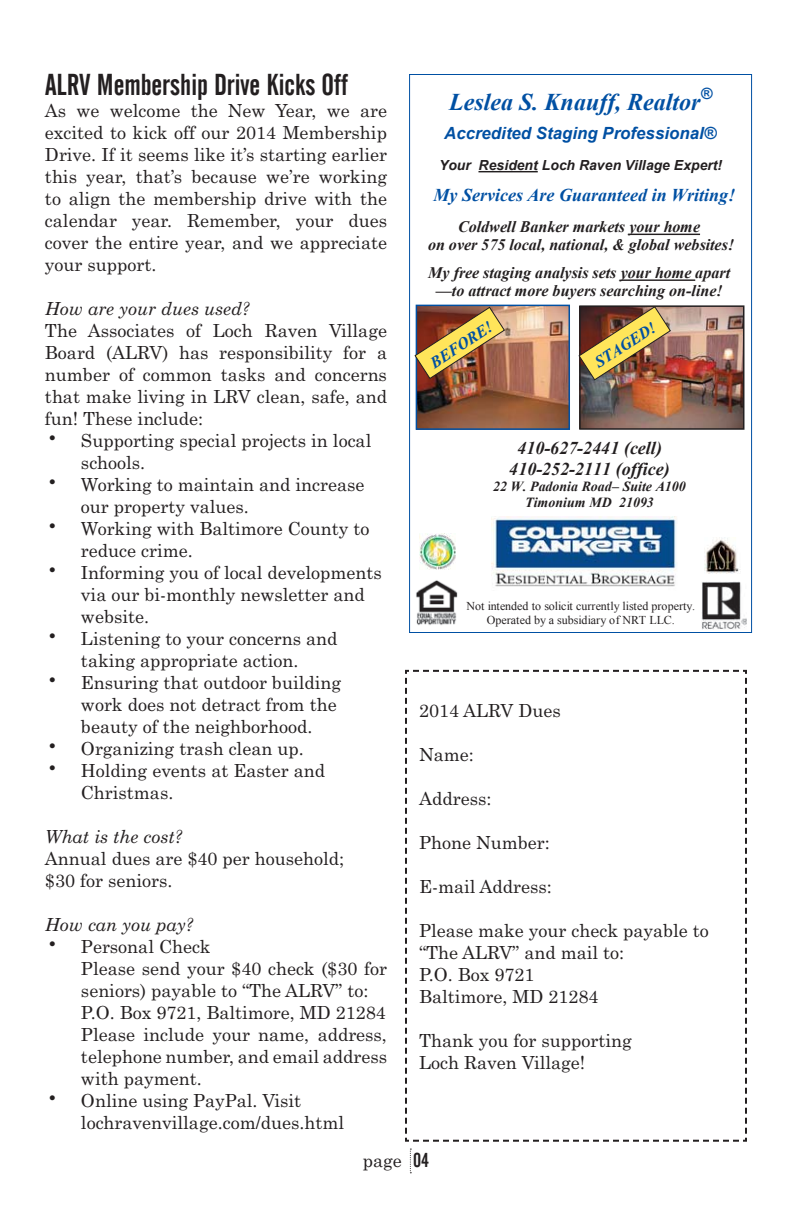
<style>
.page{position:relative;width:792px;height:1224px;background:#fff}
.page>*{position:absolute;margin:0;border:0;box-sizing:border-box;transform-origin:0 0}
.t1{font:30px "Alternate Gothic No 2 BT";color:#231f20}
.t2{font:italic 700 24px "Times New Roman";color:#0050a3}
.t3{font:18px/22px "Century Schoolbook";color:#231f20}
.t4{font:italic 18px "Century Schoolbook";color:#231f20}
.t5{font:italic 700 18px/20.6px "Times New Roman";letter-spacing:.005em;color:#231f20;text-align:center}
.t6{font:italic 700 18px "Times New Roman";color:#0050a3}
.t7{font:italic 700 16.8px "Arial";color:#0050a3}
.t8{font:italic 700 16px/18.2px "Times New Roman";color:#231f20;text-align:center}
.t9{font:italic 700 16px "Times New Roman";color:#0050a3}
.t10{font:italic 700 15.6px "Arial";color:#0050a3}
.t11{font:italic 700 14px/16px "Times New Roman";color:#231f20;text-align:center}
.t12{font:italic 700 14px "Arial";color:#231f20}
.t13{font:12px/14px "Times New Roman";color:#231f20;text-align:center}
.s1{font-size:24px}
.s2{font-family:"Alternate Gothic No 2 BT";font-size:20px}
</style>
<div class="page">
<svg style="left:410px;top:1149px;width:1px;height:24px"></svg>
<hr style="left:629px;top:234px;width:71px;height:1px;background:#231f20">
<hr style="left:621px;top:279px;width:74px;height:2px;background:#231f20">
<img style="left:701px;top:581px;width:46px;height:48px">
<img style="left:416px;top:580px;width:42px;height:45px">
<hr style="left:478px;top:171px;width:60px;height:1px;background:#231f20">
<img style="left:492px;top:516px;width:185px;height:71px">
<img style="left:705px;top:538px;width:35px;height:36px">
<img style="left:420px;top:534px;width:36px;height:36px">
<img style="left:419px;top:308px;width:148px;height:119px">
<div style="left:416px;top:305px;width:154px;height:125px;border:2px solid #0050a3"></div>
<img style="left:414px;top:306px;width:92px;height:74px">
<img style="left:582px;top:308px;width:159px;height:119px">
<div style="left:579px;top:305px;width:165px;height:125px;border:2px solid #231f20"></div>
<img style="left:578px;top:305px;width:94px;height:76px">
<svg style="left:405px;top:669px;width:342px;height:473px"></svg>
<h1 class="t1" style="left:45px;top:73px;width:305px">ALRV Membership Drive Kicks Off</h1>
<p class="t3" style="left:45px;top:101px;width:344px;text-align:justify">As we welcome the New Year, we are excited to kick off our 2014 Membership Drive. If it seems like it’s starting earlier this year, that’s because we’re working to align the membership drive with the calendar year. Remember, your dues cover the entire year, and we appreciate your support.</p>
<p class="t4" style="left:45px;top:302px;width:207px">How are your dues used?</p>
<p class="t3" style="left:45px;top:321px;width:344px;text-align:justify">The Associates of Loch Raven Village Board (ALRV) has responsibility for a number of common tasks and concerns that make living in LRV clean, safe, and fun! These include:</p>
<p class="t3" style="left:81px;top:431px;width:292px;text-indent:-36px"><span class="s1">•</span> Supporting special projects in local schools.</p>
<p class="t3" style="left:81px;top:475px;width:285px;text-indent:-36px"><span class="s1">•</span> Working to maintain and increase our property values.</p>
<p class="t3" style="left:81px;top:519px;width:290px;text-indent:-36px"><span class="s1">•</span> Working with Baltimore County to reduce crime.</p>
<p class="t3" style="left:81px;top:563px;width:302px;text-indent:-36px"><span class="s1">•</span> Informing you of local developments via our bi-monthly newsletter and website.</p>
<p class="t3" style="left:45px;top:629px;width:294px;text-align:center"><span class="s1">•</span> Listening to your concerns and taking appropriate action.</p>
<p class="t3" style="left:81px;top:673px;width:262px;text-indent:-36px"><span class="s1">•</span> Ensuring that outdoor building work does not detract from the beauty of the neighborhood.</p>
<p class="t3" style="left:45px;top:739px;width:260px"><span class="s1">•</span> Organizing trash clean up.</p>
<p class="t3" style="left:81px;top:761px;width:246px;text-indent:-36px"><span class="s1">•</span> Holding events at Easter and<br>Christmas.</p>
<p class="t4" style="left:45px;top:830px;width:139px">What is the cost?</p>
<p class="t3" style="left:45px;top:849px;width:301px">Annual dues are $40 per household; $30 for seniors.</p>
<p class="t4" style="left:45px;top:918px;width:150px">How can you pay?</p>
<p class="t3" style="left:81px;top:937px;width:308px;text-indent:-36px"><span class="s1">•</span> Personal Check<br>Please send your $40 check ($30 for seniors) payable to “The ALRV” to:<br>P.O. Box 9721, Baltimore, MD 21284<br>Please include your name, address, telephone number, and email address with payment.</p>
<p class="t3" style="left:81px;top:1091px;width:265px;text-indent:-36px"><span class="s1">•</span> Online using PayPal. Visit lochravenvillage.com/dues.html</p>
<p class="t10" style="left:701px;top:84px;width:13px">®</p>
<p class="t7" style="left:444px;top:123px;width:274px">Accredited Staging Professional®</p>
<p class="t12" style="left:439px;top:157px;width:284px">Your Resident Loch Raven Village Expert!</p>
<p class="t6" style="left:434px;top:185px;width:303px">My Services Are Guaranteed in Writing!</p>
<h2 class="t2" style="left:449px;top:88px;width:253px">Leslea S. Knauff, Realtor</h2>
<p class="t8" style="left:428px;top:217px;width:308px">Coldwell Banker markets your home<br>on over 575 local, national, &amp; global websites!</p>
<p class="t8" style="left:428px;top:263px;width:304px">My free staging analysis sets your home apart —to attract more buyers searching on-line!</p>
<p class="t9" style="left:427px;top:357px;width:73px;rotate:-33deg">BEFORE!</p>
<p class="t9" style="left:591px;top:356px;width:71px;rotate:-33deg">STAGED!</p>
<p class="t5" style="left:509px;top:438px;width:162px">410-627-2441 (cell)<br>410-252-2111 (office)</p>
<p class="t11" style="left:493px;top:479px;width:194px">22 W. Padonia Road– Suite A100<br>Timonium MD 21093</p>
<p class="t13" style="left:466px;top:599px;width:230px">Not intended to solicit currently listed property.<br>Operated by a subsidiary of NRT LLC.</p>
<p class="t3" style="left:419px;top:701px;width:143px">2014 ALRV Dues</p>
<p class="t3" style="left:419px;top:745px;width:56px">Name:</p>
<p class="t3" style="left:419px;top:789px;width:74px">Address:</p>
<p class="t3" style="left:419px;top:833px;width:132px">Phone Number:</p>
<p class="t3" style="left:419px;top:877px;width:134px">E-mail Address:</p>
<p class="t3" style="left:419px;top:921px;width:291px">Please make your check payable to “The ALRV” and mail to:<br>P.O. Box 9721<br>Baltimore, MD 21284</p>
<p class="t3" style="left:419px;top:1031px;width:214px">Thank you for supporting<br>Loch Raven Village!</p>
<p class="t3" style="left:363px;top:1151px;width:68px">page <span class="s2">04</span></p>
</div>
